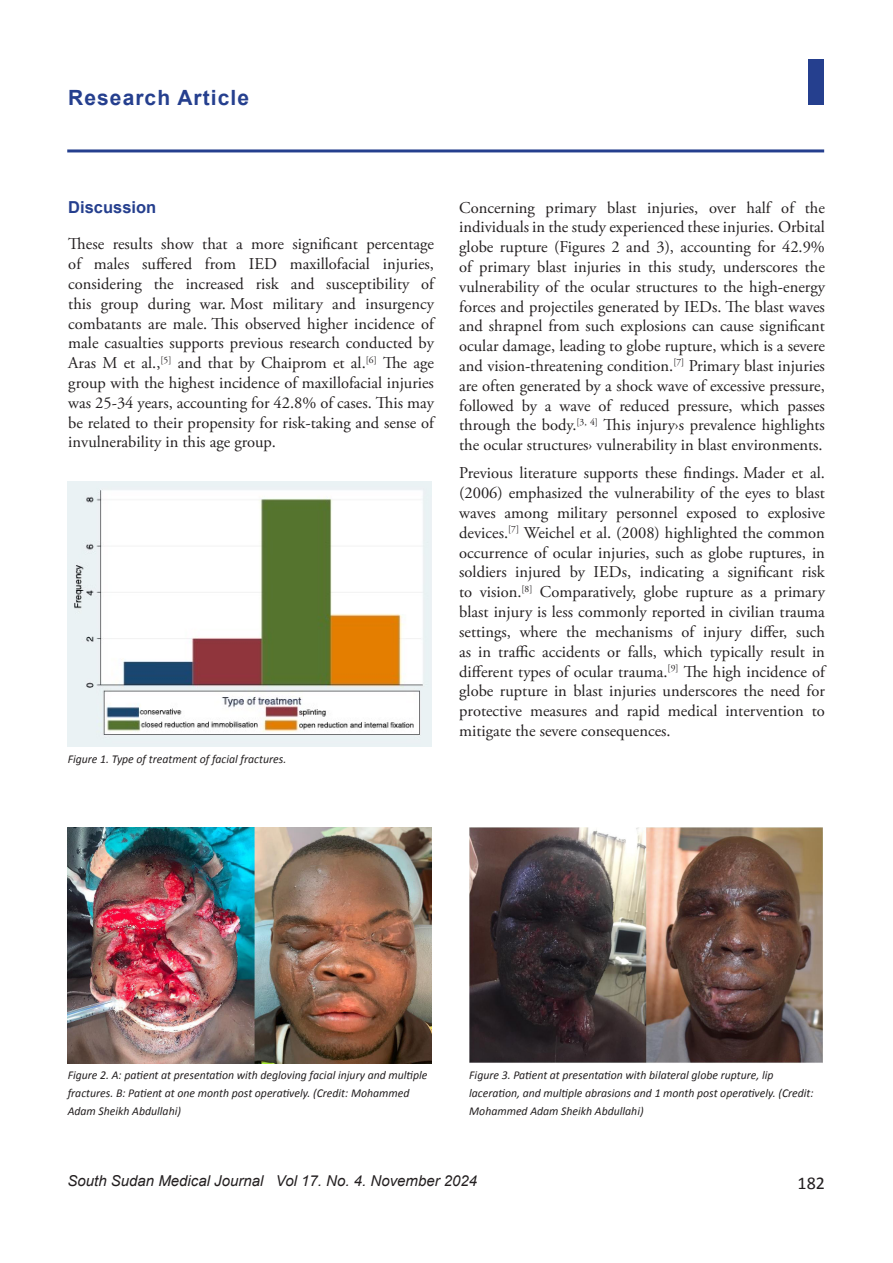
<style>
.page{position:relative;width:893px;height:1263px;background:#fff}
.page>*{position:absolute;margin:0;border:0;box-sizing:border-box;transform-origin:0 0}
.Sidebar{font:700 21px "Arial";letter-spacing:.05em;color:#253f8e}
.t1{font:18px "Calibri";color:#231f20}
.t2{font:16.5px/19.8px "Adobe Garamond Pro";color:#231f20;text-align:justify}
.t3{font:700 16.5px "Arial";color:#253f8e}
.t4{font:italic 15px "Arial";color:#231f20}
.t5{font:italic 12px/18.5px "Calibri";color:#231f20}
</style>
<div class="page">
<hr style="left:67px;top:149px;width:757px;height:3px;background:#253f8e">
<div style="left:809px;top:60px;width:15px;height:45px;background:#253f8e"></div>
<img style="left:67px;top:482px;width:365px;height:264px">
<img style="left:67px;top:827px;width:365px;height:236px">
<img style="left:469px;top:827px;width:353px;height:236px">
<p class="Sidebar" style="left:68px;top:84px;width:182px">Research Article</p>
<p class="t3" style="left:68px;top:196px;width:90px">Discussion</p>
<p class="t2" style="left:68px;top:235px;width:367px">These results show that a more significant percentage of males suffered from IED maxillofacial injuries, considering the increased risk and susceptibility of this group during war. Most military and insurgency combatants are male. This observed higher incidence of male casualties supports previous research conducted by Aras M et al.,<sup>[5]</sup> and that by Chaiprom et al.<sup>[6]</sup> The age group with the highest incidence of maxillofacial injuries was 25-34 years, accounting for 42.8% of cases. This may be related to their propensity for risk-taking and sense of invulnerability in this age group.</p>
<p class="t5" style="left:68px;top:749px;width:220px">Figure 1. Type of treatment of facial fractures.</p>
<p class="t2" style="left:459px;top:198px;width:367px">Concerning primary blast injuries, over half of the individuals in the study experienced these injuries. Orbital globe rupture (Figures 2 and 3), accounting for 42.9% of primary blast injuries in this study, underscores the vulnerability of the ocular structures to the high-energy forces and projectiles generated by IEDs. The blast waves and shrapnel from such explosions can cause significant ocular damage, leading to globe rupture, which is a severe and vision-threatening condition.<sup>[7]</sup> Primary blast injuries are often generated by a shock wave of excessive pressure, followed by a wave of reduced pressure, which passes through the body.<sup>[3,</sup> <sup>4]</sup> This injury›s prevalence highlights the ocular structures› vulnerability in blast environments.</p>
<p class="t2" style="left:459px;top:464px;width:367px">Previous literature supports these findings. Mader et al. (2006) emphasized the vulnerability of the eyes to blast waves among military personnel exposed to explosive devices.<sup>[7]</sup> Weichel et al. (2008) highlighted the common occurrence of ocular injuries, such as globe ruptures, in soldiers injured by IEDs, indicating a significant risk to vision.<sup>[8]</sup> Comparatively, globe rupture as a primary blast injury is less commonly reported in civilian trauma settings, where the mechanisms of injury differ, such as in traffic accidents or falls, which typically result in different types of ocular trauma.<sup>[9]</sup> The high incidence of globe rupture in blast injuries underscores the need for protective measures and rapid medical intervention to mitigate the severe consequences.</p>
<p class="t5" style="left:68px;top:1065px;width:361px">Figure 2. A: patient at presentation with degloving facial injury and multiple fractures. B: Patient at one month post operatively. (Credit: Mohammed<br>Adam Sheikh Abdullahi)</p>
<p class="t5" style="left:469px;top:1065px;width:346px">Figure 3. Patient at presentation with bilateral globe rupture, lip laceration, and multiple abrasions and 1 month post operatively. (Credit:<br>Mohammed Adam Sheikh Abdullahi)</p>
<p class="t4" style="left:68px;top:1171px;width:411px">South Sudan Medical Journal Vol 17. No. 4. November 2024</p>
<p class="t1" style="left:798px;top:1171px;width:29px">182</p>
</div>
